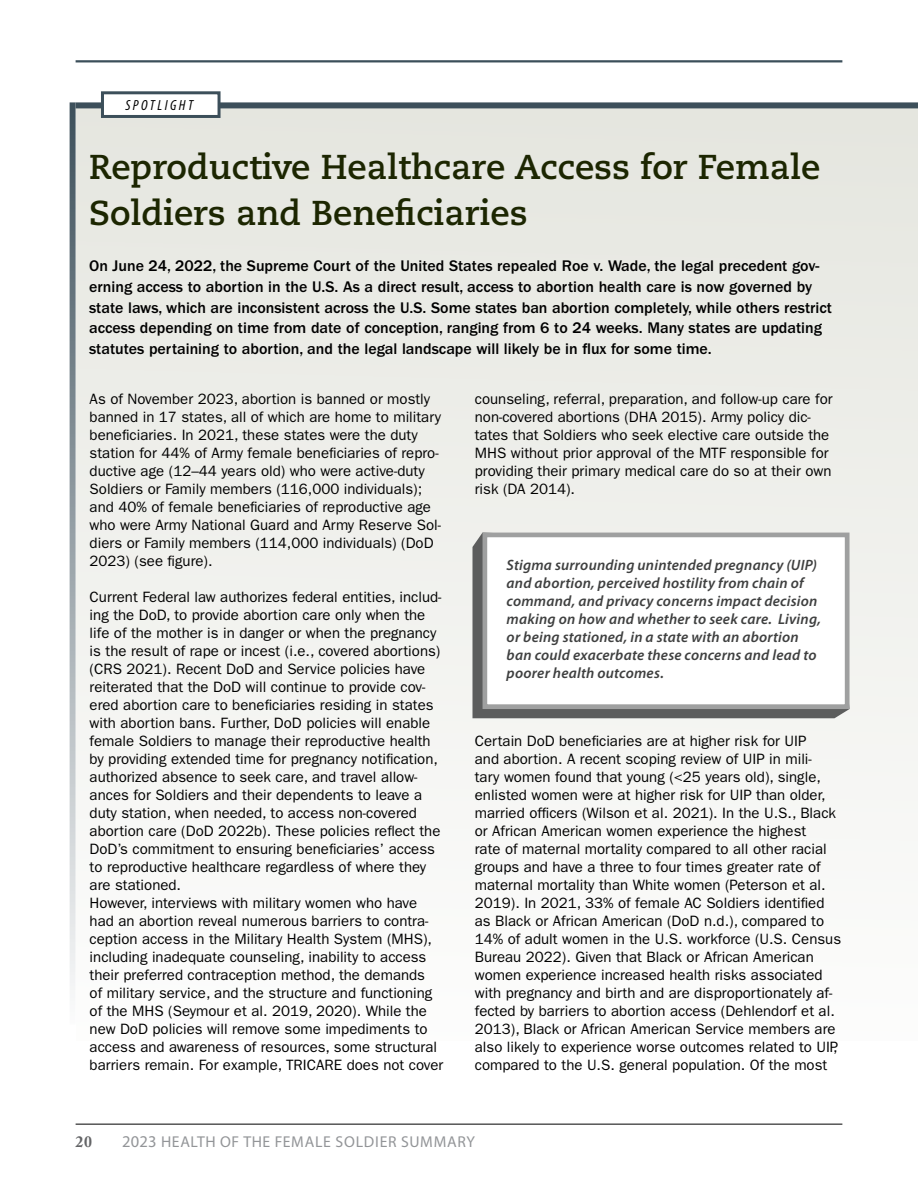
<style>
.page{position:relative;width:918px;height:1188px;background:#fff}
.page>*{position:absolute;margin:0;border:0;box-sizing:border-box;transform-origin:0 0}
.t1{font:700 34.5px/46.5px "Caecilia LT Std";color:#1c2601}
.t2{font:500 15.9px/20.7px "ITC Franklin Gothic Std";color:#000}
.t3{font:15.75px "Myriad Pro";letter-spacing:.04em;color:#939598}
.t4{font:700 15.75px "Adobe Caslon Pro";color:#636466}
.t5{font:15px/18px "ITC Franklin Gothic Std";color:#000}
.t6{font:italic 600 15px/18px "Myriad Pro";letter-spacing:.015em;color:#3f4040}
.t7{font:italic condensed 14.7px "Myriad Pro";letter-spacing:.17em;color:#000}
.s1{font-size:16.5px}
</style>
<div class="page">
<hr style="left:76px;top:1124px;width:766px;height:1px;background:#000">
<hr style="left:76px;top:60px;width:766px;height:2px;background:#3c4f5a">
<div style="left:76px;top:107px;width:842px;height:934px;background:linear-gradient(to bottom,#e5e6df,#fdfdfc)"></div>
<svg style="left:472px;top:533px;width:378px;height:185px;background:#636464"></svg>
<div style="left:483px;top:533px;width:367px;height:176px;background:#fff;border:5px solid #9fa0a0"></div>
<div style="left:76px;top:102px;width:842px;height:6px;background:#3c4f5a"></div>
<div style="left:101px;top:91px;width:120px;height:27px;background:#fff;border:3px solid #3c4f5a"></div>
<svg style="left:70px;top:102px;width:6px;height:888px;background:#9fa8ad"></svg>
<p class="t7" style="left:125px;top:97px;width:69px">spotlight</p>
<p class="t1" style="left:89px;top:144px;width:733px">Reproductive Healthcare Access for Female<br>Soldiers and Beneficiaries</p>
<p class="t2" style="left:89px;top:256px;width:744px">On June 24, 2022, the Supreme Court of the United States repealed Roe v. Wade, the legal precedent gov&shy;erning access to abortion in the U.S. As a direct result, access to abortion health care is now governed by state laws, which are inconsistent across the U.S. Some states ban abortion completely, while others restrict access depending on time from date of conception, ranging from 6 to 24 weeks. Many states are updating statutes pertaining to abortion, and the legal landscape will likely be in flux for some time.</p>
<p class="t5" style="left:90px;top:390px;width:353px">As of November 2023, abortion is banned or mostly banned in 17 states, all of which are home to military beneficiaries. In 2021, these states were the duty station for 44% of Army female beneficiaries of repro&shy;ductive age (12–44 years old) who were active-duty Soldiers or Family members (116,000 individuals); and 40% of female beneficiaries of reproductive age who were Army National Guard and Army Reserve Sol&shy;diers or Family members (114,000 individuals) (DoD 2023) (see figure).</p>
<p class="t5" style="left:90px;top:588px;width:353px">Current Federal law authorizes federal entities, includ&shy;ing the DoD, to provide abortion care only when the life of the mother is in danger or when the pregnancy is the result of rape or incest (i.e., covered abortions) (CRS 2021). Recent DoD and Service policies have reiterated that the DoD will continue to provide cov&shy;ered abortion care to beneficiaries residing in states with abortion bans. Further, DoD policies will enable female Soldiers to manage their reproductive health by providing extended time for pregnancy notification, authorized absence to seek care, and travel allow&shy;ances for Soldiers and their dependents to leave a duty station, when needed, to access non-covered abortion care (DoD 2022b). These policies reflect the DoD’s commitment to ensuring beneficiaries’ access to reproductive healthcare regardless of where they are stationed.</p>
<p class="t5" style="left:90px;top:894px;width:355px">However, interviews with military women who have had an abortion reveal numerous barriers to contra&shy;ception access in the Military Health System (MHS), including inadequate counseling, inability to access their preferred contraception method, the demands<br>of military service, and the structure and functioning of the MHS (Seymour et al. 2019, 2020). While the new DoD policies will remove some impediments to access and awareness of resources, some structural barriers remain. For example, TRICARE does not cover</p>
<p class="t5" style="left:475px;top:390px;width:359px">counseling, referral, preparation, and follow-up care for non-covered abortions (DHA 2015). Army policy dic&shy;tates that Soldiers who seek elective care outside the MHS without prior approval of the MTF responsible for providing their primary medical care do so at their own risk (DA 2014).</p>
<p class="t6" style="left:507px;top:556px;width:316px">Stigma surrounding unintended pregnancy (UIP) and abortion, perceived hostility from chain of command, and privacy concerns impact decision making on how and whether to seek care. Living, or being stationed, in a state with an abortion ban could exacerbate these concerns and lead to poorer health outcomes.</p>
<p class="t5" style="left:475px;top:732px;width:368px">Certain DoD beneficiaries are at higher risk for UIP<br>and abortion. A recent scoping review of UIP in mili-<br>tary women found that young (&lt;25 years old), single, enlisted women were at higher risk for UIP than older, married officers (Wilson et al. 2021). In the U.S., Black or African American women experience the highest<br>rate of maternal mortality compared to all other racial groups and have a three to four times greater rate of maternal mortality than White women (Peterson et al.<br>2019). In 2021, 33% of female AC Soldiers identified as Black or African American (DoD n.d.), compared to 14% of adult women in the U.S. workforce (U.S. Census Bureau 2022). Given that Black or African American women experience increased health risks associated with pregnancy and birth and are disproportionately af&shy;fected by barriers to abortion access (Dehlendorf et al.<br>2013), Black or African American Service members are also likely to experience worse outcomes related to UIP, compared to the U.S. general population. Of the most</p>
<p class="t4" style="left:76px;top:1133px;width:18px">20</p>
<p class="t3" style="left:122px;top:1132px;width:354px"><span class="s1">2023</span> HEALTH OF THE FEMALE SOLDIER SUMMARY</p>
</div>
